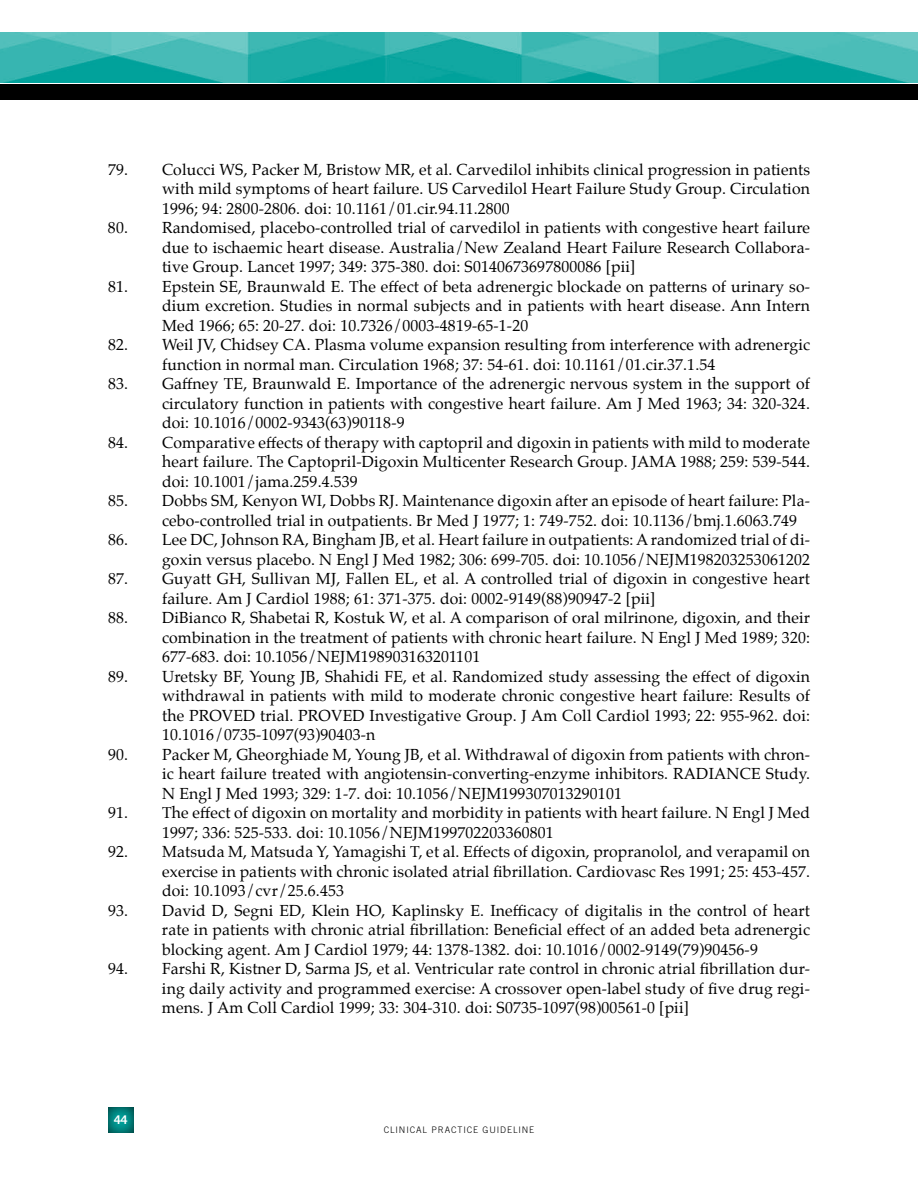
<style>
.page{position:relative;width:918px;height:1188px;background:#fff}
.page>*{position:absolute;margin:0;border:0;box-sizing:border-box;transform-origin:0 0}
.t1{font:15.75px/19.5px "Palatino";letter-spacing:.01em;color:#000;text-align:justify}
.t2{font:700 12px "Trade Gothic";color:#fff}
.t3{font:300 9px "Trade Gothic";letter-spacing:.1em;color:#000}
</style>
<div class="page">
<div style="left:0;top:84px;width:918px;height:16px;background:#000"></div>
<img style="left:0;top:32px;width:918px;height:51px">
<div style="left:105px;top:1105px;width:29px;height:28px;background:#000;opacity:.75"></div>
<p class="t1" style="left:162px;top:160px;width:650px;text-indent:-54px">79. Colucci WS, Packer M, Bristow MR, et al. Carvedilol inhibits clinical progression in patients with mild symptoms of heart failure. US Carvedilol Heart Failure Study Group. Circulation 1996; 94: 2800-2806. doi: 10.1161/01.cir.94.11.2800</p>
<p class="t1" style="left:162px;top:218px;width:650px;text-indent:-54px">80. Randomised, placebo-controlled trial of carvedilol in patients with congestive heart failure due to ischaemic heart disease. Australia/New Zealand Heart Failure Research Collabora&shy;tive Group. Lancet 1997; 349: 375-380. doi: S0140673697800086 [pii]</p>
<p class="t1" style="left:162px;top:277px;width:650px;text-indent:-54px">81. Epstein SE, Braunwald E. The effect of beta adrenergic blockade on patterns of urinary so&shy;dium excretion. Studies in normal subjects and in patients with heart disease. Ann Intern Med 1966; 65: 20-27. doi: 10.7326/0003-4819-65-1-20</p>
<p class="t1" style="left:162px;top:335px;width:650px;text-indent:-54px">82. Weil JV, Chidsey CA. Plasma volume expansion resulting from interference with adrenergic function in normal man. Circulation 1968; 37: 54-61. doi: 10.1161/01.cir.37.1.54</p>
<p class="t1" style="left:162px;top:374px;width:650px;text-indent:-54px">83. Gaffney TE, Braunwald E. Importance of the adrenergic nervous system in the support of circulatory function in patients with congestive heart failure. Am J Med 1963; 34: 320-324. doi: 10.1016/0002-9343(63)90118-9</p>
<p class="t1" style="left:162px;top:433px;width:650px;text-indent:-54px">84. Comparative effects of therapy with captopril and digoxin in patients with mild to moderate heart failure. The Captopril-Digoxin Multicenter Research Group. JAMA 1988; 259: 539-544. doi: 10.1001/jama.259.4.539</p>
<p class="t1" style="left:162px;top:491px;width:649px;text-indent:-54px">85. Dobbs SM, Kenyon WI, Dobbs RJ. Maintenance digoxin after an episode of heart failure: Pla&shy;cebo-controlled trial in outpatients. Br Med J 1977; 1: 749-752. doi: 10.1136/bmj.1.6063.749</p>
<p class="t1" style="left:108px;top:530px;width:704px;text-align:right">86. Lee DC, Johnson RA, Bingham JB, et al. Heart failure in outpatients: A randomized trial of di&shy;goxin versus placebo. N Engl J Med 1982; 306: 699-705. doi: 10.1056/NEJM198203253061202</p>
<p class="t1" style="left:162px;top:569px;width:649px;text-indent:-54px">87. Guyatt GH, Sullivan MJ, Fallen EL, et al. A controlled trial of digoxin in congestive heart failure. Am J Cardiol 1988; 61: 371-375. doi: 0002-9149(88)90947-2 [pii]</p>
<p class="t1" style="left:162px;top:608px;width:649px;text-indent:-54px">88. DiBianco R, Shabetai R, Kostuk W, et al. A comparison of oral milrinone, digoxin, and their combination in the treatment of patients with chronic heart failure. N Engl J Med 1989; 320:<br>677-683. doi: 10.1056/NEJM198903163201101</p>
<p class="t1" style="left:162px;top:667px;width:650px;text-indent:-54px">89. Uretsky BF, Young JB, Shahidi FE, et al. Randomized study assessing the effect of digoxin withdrawal in patients with mild to moderate chronic congestive heart failure: Results of the PROVED trial. PROVED Investigative Group. J Am Coll Cardiol 1993; 22: 955-962. doi:<br>10.1016/0735-1097(93)90403-n</p>
<p class="t1" style="left:162px;top:745px;width:650px;text-indent:-54px">90. Packer M, Gheorghiade M, Young JB, et al. Withdrawal of digoxin from patients with chron&shy;ic heart failure treated with angiotensin-converting-enzyme inhibitors. RADIANCE Study.<br>N Engl J Med 1993; 329: 1-7. doi: 10.1056/NEJM199307013290101</p>
<p class="t1" style="left:162px;top:803px;width:650px;text-indent:-54px">91. The effect of digoxin on mortality and morbidity in patients with heart failure. N Engl J Med<br>1997; 336: 525-533. doi: 10.1056/NEJM199702203360801</p>
<p class="t1" style="left:162px;top:842px;width:650px;text-indent:-54px">92. Matsuda M, Matsuda Y, Yamagishi T, et al. Effects of digoxin, propranolol, and verapamil on exercise in patients with chronic isolated atrial fibrillation. Cardiovasc Res 1991; 25: 453-457. doi: 10.1093/cvr/25.6.453</p>
<p class="t1" style="left:162px;top:901px;width:650px;text-indent:-54px">93. David D, Segni ED, Klein HO, Kaplinsky E. Inefficacy of digitalis in the control of heart rate in patients with chronic atrial fibrillation: Beneficial effect of an added beta adrenergic blocking agent. Am J Cardiol 1979; 44: 1378-1382. doi: 10.1016/0002-9149(79)90456-9</p>
<p class="t1" style="left:162px;top:959px;width:650px;text-indent:-54px">94. Farshi R, Kistner D, Sarma JS, et al. Ventricular rate control in chronic atrial fibrillation dur&shy;ing daily activity and programmed exercise: A crossover open-label study of five drug regi&shy;mens. J Am Coll Cardiol 1999; 33: 304-310. doi: S0735-1097(98)00561-0 [pii]</p>
<p class="t2" style="left:114px;top:1112px;width:15px">44</p>
<p class="t3" style="left:384px;top:1125px;width:152px">CLINICAL PRACTICE GUIDELINE</p>
</div>
